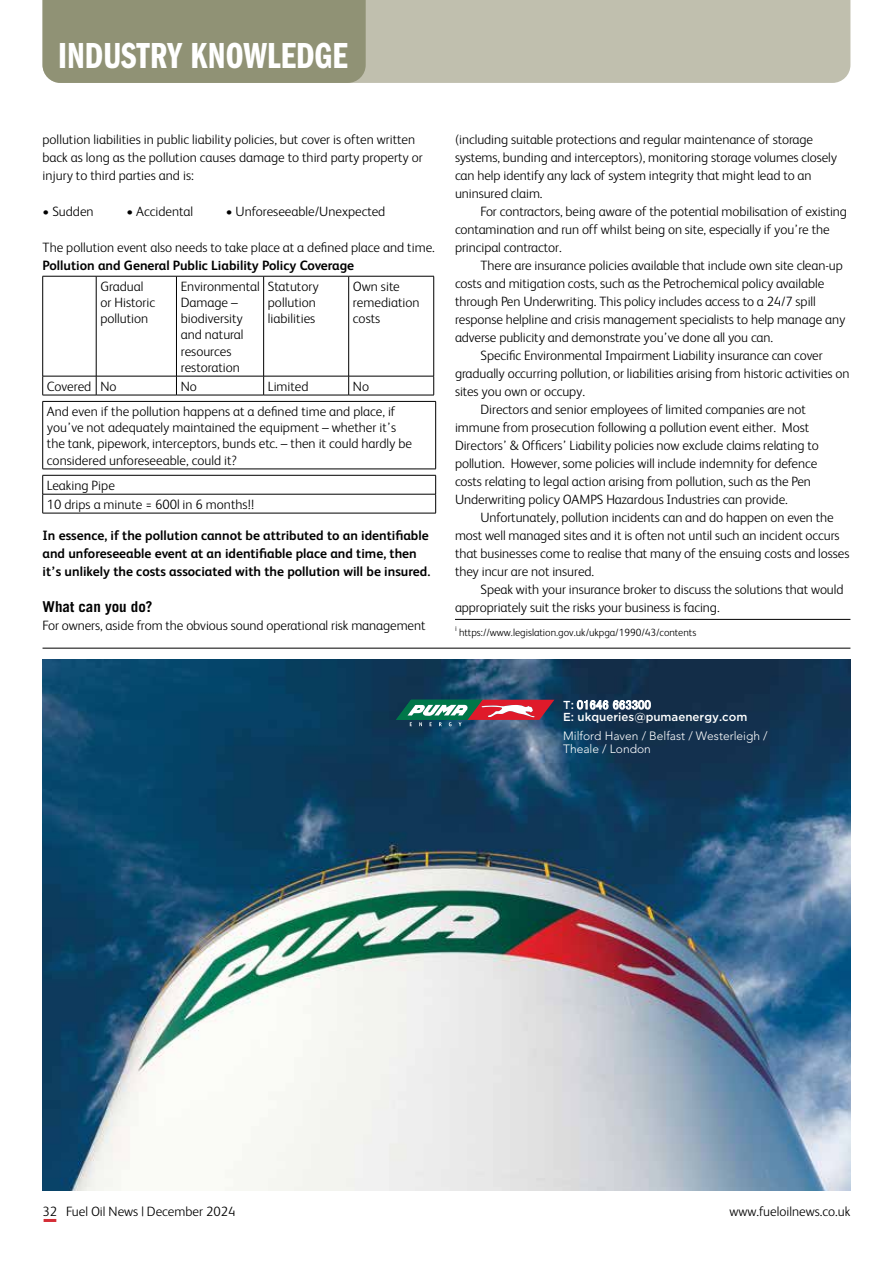
<style>
.page{position:relative;width:893px;height:1263px;background:#fff}
.page>*{position:absolute;margin:0;border:0;box-sizing:border-box;transform-origin:0 0}
.t1{font:37.5px "Franklin Gothic LT Pro Dm Cm";color:#fff}
.t2{font:700 15px "Trade Gothic LT Std";color:#000}
.t3{font:300 13.5px/16.2px "FS Albert";letter-spacing:-.005em;color:#000}
.t4{font:700 13.5px/18px "FS Albert";color:#000}
.t5{font:12.75px "MS P Gothic";color:#fff}
.t6{font:300 12px/12.9px "Avenir LT Std";color:#fff}
.t7{font:500 11.55px "Gotham";color:#fff}
.t8{font:300 10.5px "FS Albert";color:#000}
.s1{font-family:"Gotham";font-weight:500;font-size:11.55px}
</style>
<div class="page">
<svg style="left:44px;top:1219px;width:12px;height:3px"></svg>
<div style="left:366px;top:0;width:484px;height:83px;background:#c0bfae"></div>
<div style="left:43px;top:0;width:323px;height:83px;background:#909275"></div>
<hr style="left:43px;top:276px;width:53px;height:1px;background:#000">
<hr style="left:42px;top:276px;width:1px;height:100px;background:#000">
<hr style="left:96px;top:276px;width:80px;height:1px;background:#000">
<hr style="left:96px;top:276px;width:1px;height:100px;background:#000">
<hr style="left:176px;top:276px;width:88px;height:1px;background:#000">
<hr style="left:176px;top:276px;width:1px;height:100px;background:#000">
<hr style="left:264px;top:276px;width:85px;height:1px;background:#000">
<hr style="left:263px;top:276px;width:1px;height:100px;background:#000">
<hr style="left:349px;top:276px;width:85px;height:1px;background:#000">
<hr style="left:348px;top:276px;width:1px;height:100px;background:#000">
<hr style="left:433px;top:276px;width:1px;height:100px;background:#000">
<hr style="left:43px;top:376px;width:53px;height:1px;background:#000">
<svg style="left:42px;top:376px;width:1px;height:19px"></svg>
<hr style="left:96px;top:376px;width:80px;height:1px;background:#000">
<svg style="left:96px;top:376px;width:1px;height:19px"></svg>
<hr style="left:176px;top:376px;width:88px;height:1px;background:#000">
<svg style="left:176px;top:376px;width:1px;height:19px"></svg>
<hr style="left:264px;top:376px;width:85px;height:1px;background:#000">
<svg style="left:263px;top:376px;width:1px;height:19px"></svg>
<hr style="left:349px;top:376px;width:85px;height:1px;background:#000">
<svg style="left:348px;top:376px;width:1px;height:19px"></svg>
<svg style="left:433px;top:376px;width:1px;height:19px"></svg>
<hr style="left:43px;top:395px;width:53px;height:1px;background:#000">
<hr style="left:96px;top:395px;width:80px;height:1px;background:#000">
<hr style="left:176px;top:395px;width:88px;height:1px;background:#000">
<hr style="left:264px;top:395px;width:85px;height:1px;background:#000">
<hr style="left:349px;top:395px;width:85px;height:1px;background:#000">
<hr style="left:43px;top:401px;width:393px;height:1px;background:#000">
<hr style="left:42px;top:402px;width:1px;height:67px;background:#000">
<hr style="left:435px;top:402px;width:1px;height:67px;background:#000">
<hr style="left:43px;top:469px;width:393px;height:1px;background:#000">
<hr style="left:43px;top:475px;width:393px;height:1px;background:#000">
<hr style="left:43px;top:494px;width:393px;height:1px;background:#000">
<svg style="left:42px;top:475px;width:1px;height:38px"></svg>
<svg style="left:435px;top:475px;width:1px;height:38px"></svg>
<hr style="left:43px;top:513px;width:393px;height:1px;background:#000">
<hr style="left:455px;top:619px;width:395px;height:1px;background:#000">
<hr style="left:43px;top:648px;width:807px;height:1px;background:#000">
<img style="left:43px;top:659px;width:807px;height:532px">
<svg style="left:396px;top:700px;width:158px;height:26px;background:#76696c"></svg>
<h1 class="t1" style="left:58px;top:35px;width:291px">INDUSTRY KNOWLEDGE</h1>
<p class="t3" style="left:43px;top:130px;width:382px;line-height:18px">pollution liabilities in public liability policies, but cover is often written back as long as the pollution causes damage to third party property or injury to third parties and is:</p>
<p class="t3" style="left:43px;top:203px;width:53px">• Sudden</p>
<p class="t3" style="left:126px;top:203px;width:68px">• Accidental</p>
<p class="t3" style="left:226px;top:203px;width:161px">• Unforeseeable/Unexpected</p>
<p class="t3" style="left:43px;top:239px;width:394px">The pollution event also needs to take place at a defined place and time.</p>
<p class="t4" style="left:43px;top:256px;width:313px">Pollution and General Public Liability Policy Coverage</p>
<p class="t3" style="left:100px;top:277px;width:56px">Gradual or Historic pollution</p>
<p class="t3" style="left:181px;top:277px;width:80px">Environmental<br>Damage – biodiversity and natural resources restoration</p>
<p class="t3" style="left:268px;top:277px;width:52px">Statutory pollution liabilities</p>
<p class="t3" style="left:353px;top:277px;width:68px">Own site remediation costs</p>
<p class="t3" style="left:47px;top:377px;width:71px">Covered No</p>
<p class="t3" style="left:181px;top:377px;width:18px">No</p>
<p class="t3" style="left:268px;top:377px;width:42px">Limited</p>
<p class="t3" style="left:47px;top:373px;width:350px;line-height:25.2px;text-indent:306px">No<br>And even if the pollution happens at a defined time and place, if</p>
<p class="t3" style="left:47px;top:419px;width:367px">you’ve not adequately maintained the equipment – whether it’s the tank, pipework, interceptors, bunds etc. – then it could hardly be considered unforeseeable, could it?</p>
<p class="t3" style="left:47px;top:475px;width:209px;line-height:18.9px">Leaking Pipe<br>10 drips a minute = 600l in 6 months!!</p>
<p class="t4" style="left:43px;top:526px;width:389px">In essence, if the pollution cannot be attributed to an identifiable and unforeseeable event at an identifiable place and time, then it’s unlikely the costs associated with the pollution will be insured.</p>
<p class="t2" style="left:43px;top:597px;width:111px">What can you do?</p>
<p class="t3" style="left:43px;top:617px;width:385px">For owners, aside from the obvious sound operational risk management</p>
<p class="t3" style="left:455px;top:130px;width:384px;line-height:18px">(including suitable protections and regular maintenance of storage systems, bunding and interceptors), monitoring storage volumes closely can help identify any lack of system integrity that might lead to an uninsured claim.</p>
<p class="t3" style="left:455px;top:202px;width:394px;line-height:18px;text-indent:26px">For contractors, being aware of the potential mobilisation of existing contamination and run off whilst being on site, especially if you’re the principal contractor.</p>
<p class="t3" style="left:480px;top:257px;width:364px">There are insurance policies available that include own site clean-up</p>
<p class="t3" style="left:455px;top:275px;width:371px">costs and mitigation costs, such as the Petrochemical policy available</p>
<p class="t3" style="left:455px;top:293px;width:362px">through Pen Underwriting. This policy includes access to a 24/7 spill</p>
<p class="t3" style="left:455px;top:311px;width:392px">response helpline and crisis management specialists to help manage any</p>
<p class="t3" style="left:455px;top:329px;width:320px">adverse publicity and demonstrate you’ve done all you can.</p>
<p class="t3" style="left:480px;top:347px;width:344px">Specific Environmental Impairment Liability insurance can cover</p>
<p class="t3" style="left:455px;top:365px;width:396px">gradually occurring pollution, or liabilities arising from historic activities on</p>
<p class="t3" style="left:455px;top:383px;width:132px">sites you own or occupy.</p>
<p class="t3" style="left:480px;top:401px;width:327px">Directors and senior employees of limited companies are not</p>
<p class="t3" style="left:455px;top:419px;width:356px">immune from prosecution following a pollution event either. Most</p>
<p class="t3" style="left:455px;top:437px;width:365px">Directors’ &amp; Officers’ Liability policies now exclude claims relating to</p>
<p class="t3" style="left:455px;top:455px;width:364px">pollution. However, some policies will include indemnity for defence</p>
<p class="t3" style="left:455px;top:473px;width:358px">costs relating to legal action arising from pollution, such as the Pen</p>
<p class="t3" style="left:455px;top:491px;width:334px">Underwriting policy OAMPS Hazardous Industries can provide.</p>
<p class="t3" style="left:480px;top:509px;width:355px">Unfortunately, pollution incidents can and do happen on even the</p>
<p class="t3" style="left:455px;top:527px;width:386px">most well managed sites and it is often not until such an incident occurs</p>
<p class="t3" style="left:455px;top:545px;width:396px">that businesses come to realise that many of the ensuing costs and losses</p>
<p class="t3" style="left:455px;top:563px;width:141px">they incur are not insured.</p>
<p class="t3" style="left:480px;top:581px;width:365px">Speak with your insurance broker to discuss the solutions that would</p>
<p class="t3" style="left:455px;top:599px;width:266px">appropriately suit the risks your business is facing.</p>
<p class="t8" style="left:455px;top:625px;width:243px"><sup>i</sup> https://www.legislation.gov.uk/ukpga/1990/43/contents</p>
<p class="t5" style="left:563px;top:698px;width:89px"><span class="s1">T:</span> 01646 663300</p>
<p class="t7" style="left:563px;top:710px;width:186px">E: ukqueries@pumaenergy.com</p>
<p class="t6" style="left:563px;top:729px;width:206px">Milford Haven / Belfast / Westerleigh /<br>Theale / London</p>
<p class="t3" style="left:43px;top:1202px;width:194px">32 Fuel Oil News | December 2024</p>
<p class="t3" style="left:729px;top:1202px;width:123px">www.fueloilnews.co.uk</p>
</div>
